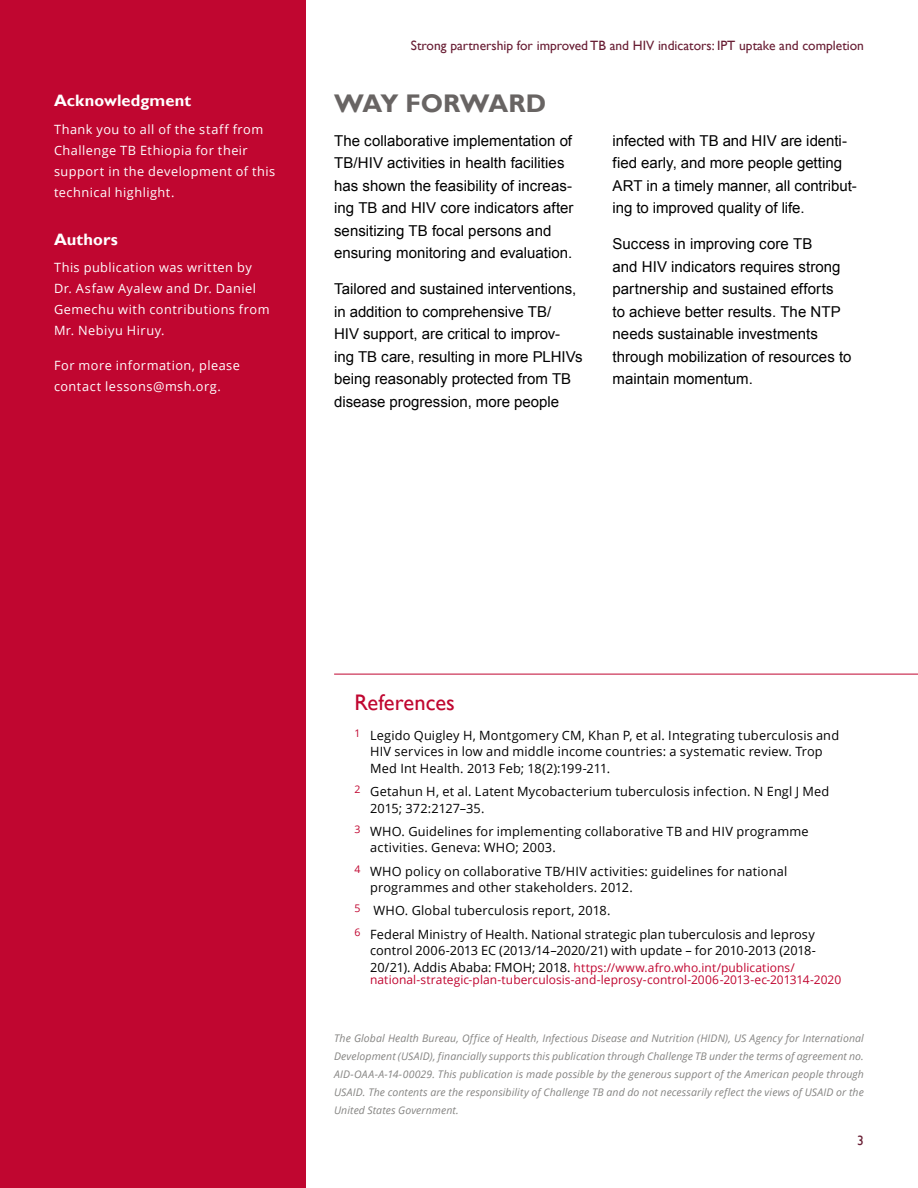
<style>
.page{position:relative;width:918px;height:1188px;background:#fff}
.page>*{position:absolute;margin:0;border:0;box-sizing:border-box;transform-origin:0 0}
.Heading_1{font:700 25.5px "Gill Sans";letter-spacing:-.015em;color:#686463}
.Heading_2{font:22.5px "Gill Sans";color:#c00630}
.Bar_Heading{font:700 16.5px "Gill Sans";letter-spacing:.005em;color:#fff}
.Body_-_Hyphenated{font:15px/22.5px "Arial";color:#000}
.Body_Text{font:15px/22.5px "Arial";color:#000}
.t1{font:13.5px "Gill Sans";color:#681d33}
.t2{font:12.75px/16.5px "Open Sans";letter-spacing:.01em;color:#000}
.Bar_Text{font:12.75px/21px "Open Sans";letter-spacing:.04em;color:#fff}
.t3{font:12px/12px "Open Sans";letter-spacing:.005em;color:#c00630}
.info{font:italic 10.5px/18px "Open Sans";letter-spacing:.01em;color:#858482;text-align:justify}
.s1{font-size:12.75px;color:#000}
</style>
<div class="page">
<div style="left:0;top:0;width:306px;height:1188px;background:#c00630"></div>
<hr style="left:334px;top:674px;width:584px;height:1px;background:#c00630">
<p class="Bar_Heading" style="left:54px;top:90px;width:139px">Acknowledgment</p>
<p class="Bar_Text" style="left:54px;top:118px;width:223px">Thank you to all of the staff from<br>Challenge TB Ethiopia for their support in the development of this technical highlight.</p>
<p class="Bar_Heading" style="left:54px;top:229px;width:65px">Authors</p>
<p class="Bar_Text" style="left:54px;top:257px;width:217px">This publication was written by<br>Dr. Asfaw Ayalew and Dr. Daniel<br>Gemechu with contributions from<br>Mr. Nebiyu Hiruy.</p>
<p class="Bar_Text" style="left:54px;top:354px;width:188px">For more information, please contact lessons@msh.org.</p>
<p class="t1" style="left:411px;top:37px;width:455px">Strong partnership for improved TB and HIV indicators: IPT uptake and completion</p>
<p class="Heading_1" style="left:334px;top:88px;width:214px">WAY FORWARD</p>
<p class="Body_-_Hyphenated" style="left:334px;top:130px;width:241px">The collaborative implementation of TB/HIV activities in health facilities has shown the feasibility of increas&shy;ing TB and HIV core indicators after sensitizing TB focal persons and ensuring monitoring and evaluation.</p>
<p class="Body_-_Hyphenated" style="left:334px;top:278px;width:250px">Tailored and sustained interventions, in addition to comprehensive TB/<br>HIV support, are critical to improv&shy;ing TB care, resulting in more PLHIVs being reasonably protected from TB disease progression, more people</p>
<p class="Body_-_Hyphenated" style="left:613px;top:130px;width:246px">infected with TB and HIV are identi&shy;fied early, and more people getting ART in a timely manner, all contribut&shy;ing to improved quality of life.</p>
<p class="Body_Text" style="left:613px;top:233px;width:240px">Success in improving core TB<br>and HIV indicators requires strong partnership and sustained efforts<br>to achieve better results. The NTP needs sustainable investments through mobilization of resources to maintain momentum.</p>
<p class="Heading_2" style="left:354px;top:689px;width:102px">References</p>
<p class="t2" style="left:370px;top:727px;width:471px;text-indent:-16px"><sup>1</sup> Legido Quigley H, Montgomery CM, Khan P, et al. Integrating tuberculosis and<br>HIV services in low and middle income countries: a systematic review. Trop<br>Med Int Health. 2013 Feb; 18(2):199-211.</p>
<p class="t2" style="left:370px;top:783px;width:461px;text-indent:-16px"><sup>2</sup> Getahun H, et al. Latent Mycobacterium tuberculosis infection. N Engl J Med<br>2015; 372:2127–35.</p>
<p class="t2" style="left:370px;top:823px;width:440px;text-indent:-16px"><sup>3</sup> WHO. Guidelines for implementing collaborative TB and HIV programme activities. Geneva: WHO; 2003.</p>
<p class="t2" style="left:370px;top:862px;width:419px;text-indent:-16px"><sup>4</sup> WHO policy on collaborative TB/HIV activities: guidelines for national programmes and other stakeholders. 2012.</p>
<p class="t2" style="left:354px;top:902px;width:258px"><sup>5</sup> WHO. Global tuberculosis report, 2018.</p>
<p class="t2" style="left:354px;top:925px;width:463px;text-align:right"><sup>6</sup> Federal Ministry of Health. National strategic plan tuberculosis and leprosy control 2006-2013 EC (2013/14–2020/21) with update – for 2010-2013 (2018-</p>
<p class="t3" style="left:370px;top:961px;width:473px"><span class="s1">20/21). Addis Ababa: FMOH; 2018.</span> https://www.afro.who.int/publications/ national-strategic-plan-tuberculosis-and-leprosy-control-2006-2013-ec-201314-2020</p>
<p class="info" style="left:334px;top:1029px;width:531px">The Global Health Bureau, Office of Health, Infectious Disease and Nutrition (HIDN), US Agency for International Development (USAID), financially supports this publication through Challenge TB under the terms of agreement no.<br>AID-OAA-A-14-00029. This publication is made possible by the generous support of the American people through USAID. The contents are the responsibility of Challenge TB and do not necessarily reflect the views of USAID or the United States Government.</p>
<p class="t1" style="left:857px;top:1132px;width:8px">3</p>
</div>
